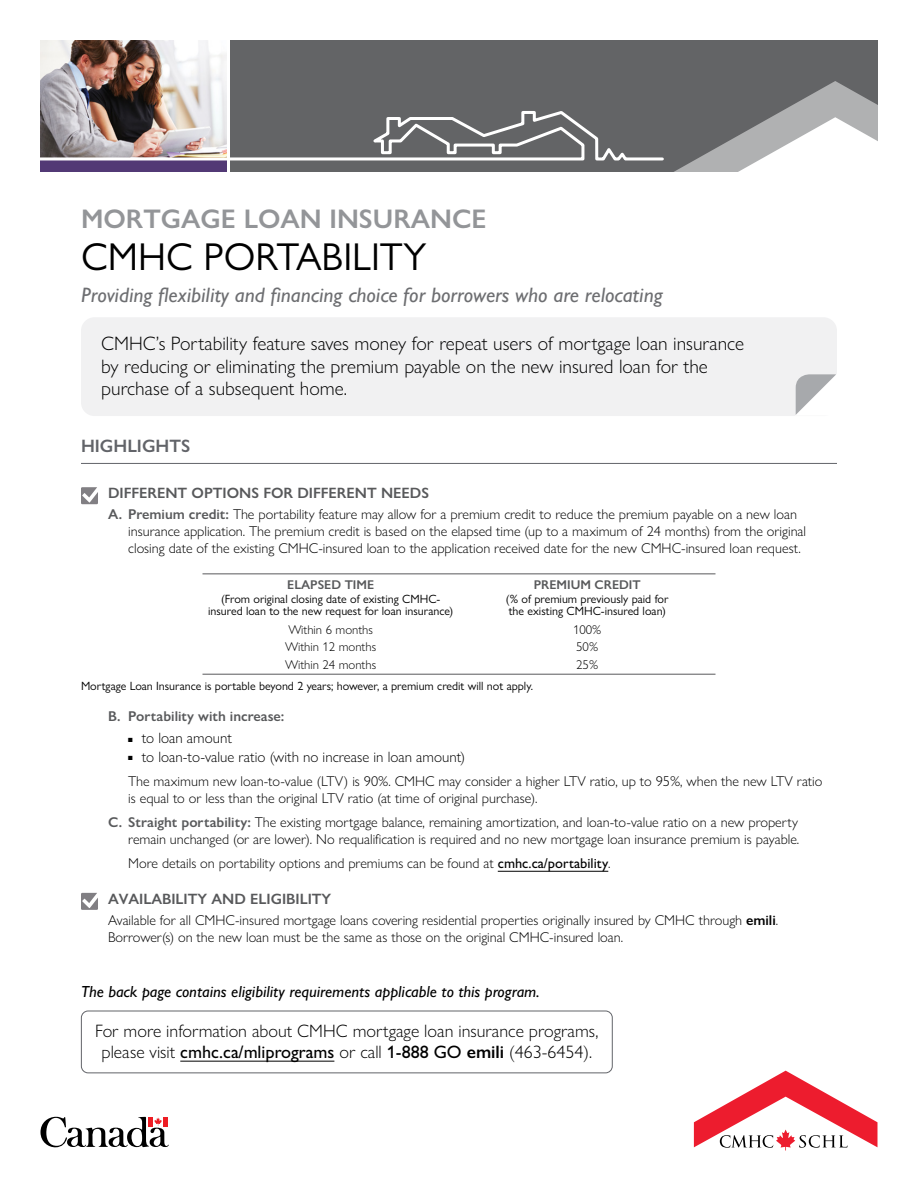
<style>
.page{position:relative;width:918px;height:1188px;background:#fff}
.page>*{position:absolute;margin:0;border:0;box-sizing:border-box;transform-origin:0 0}
.t1{font:39px "Gill Sans Nova";color:#000}
.t2{font:600 27px "Gill Sans Nova";color:#939598}
.t3{font:italic 500 21px "Gill Sans Nova";color:#6d6e71}
.P_MU_Intro{font:300 19.5px/22.5px "Gill Sans Nova";color:#000}
.P_Body-CallToAction{font:300 18px/21px "Gill Sans Nova";color:#000;text-align:center}
.H2_MU_Subhead1{font:600 18px "Gill Sans Nova";color:#626469}
.P_Body-BackPage{font:italic 500 16.2px "Gill Sans Nova";color:#000}
.t4{font:300 15px "Gill Sans Nova";color:#000}
.H3_MU_Subhead1{font:600 15px "Gill Sans Nova";color:#58595b}
.P_MU_Body{font:300 14.25px/17.2px "Gill Sans Nova";color:#000}
.t5{font:600 14.25px "Gill Sans Nova";color:#58595b}
.P_MU_Body-2{font:300 12.75px "Gill Sans Nova";color:#000}
.t6{font:600 12.75px "Gill Sans Nova";color:#58595b}
.t7{font:12px/12px "Gill Sans Nova";color:#000;text-align:center}
.s1{font-weight:600;color:#58595b}
.s2{font-weight:500}
.s3{font-weight:600}
</style>
<div class="page">
<img style="left:40px;top:40px;width:187px;height:41px">
<div style="left:230px;top:40px;width:648px;height:132px;background:#636466"></div>
<svg style="left:40px;top:81px;width:838px;height:91px"></svg>
<svg style="left:40px;top:1117px;width:129px;height:30px"></svg>
<div style="left:148px;top:1117px;width:5px;height:9px;background:#ed1d24"></div>
<div style="left:163px;top:1117px;width:5px;height:9px;background:#ed1d24"></div>
<svg style="left:694px;top:1071px;width:183px;height:79px"></svg>
<div style="left:81px;top:317px;width:756px;height:99px;background:#f1f1f2;border-radius:13px"></div>
<svg style="left:795px;top:374px;width:42px;height:41px"></svg>
<hr style="left:81px;top:463px;width:756px;height:1px;background:#626469">
<hr style="left:180px;top:1061px;width:154px;height:1px;background:#000">
<div style="left:81px;top:1011px;width:532px;height:62px;border:1px solid #626469;border-radius:7px"></div>
<svg style="left:81px;top:487px;width:17px;height:17px"></svg>
<hr style="left:498px;top:871px;width:110px;height:1px;background:#000">
<svg style="left:81px;top:893px;width:17px;height:17px"></svg>
<hr style="left:202px;top:574px;width:257px;height:1px;background:#58595b">
<hr style="left:459px;top:574px;width:257px;height:1px;background:#58595b">
<hr style="left:202px;top:674px;width:257px;height:1px;background:#58595b">
<hr style="left:459px;top:674px;width:257px;height:1px;background:#58595b">
<h1 class="t2" style="left:81px;top:202px;width:407px">MORTGAGE LOAN INSURANCE</h1>
<h1 class="t1" style="left:81px;top:233px;width:347px">CMHC PORTABILITY</h1>
<h1 class="t3" style="left:81px;top:282px;width:583px">Providing flexibility and financing choice for borrowers who are relocating</h1>
<p class="P_MU_Intro" style="left:101px;top:332px;width:644px">CMHC’s Portability feature saves money for repeat users of mortgage loan insurance by reducing or eliminating the premium payable on the new insured loan for the purchase of a subsequent home.</p>
<h2 class="H2_MU_Subhead1" style="left:81px;top:435px;width:111px">HIGHLIGHTS</h2>
<h3 class="H3_MU_Subhead1" style="left:108px;top:484px;width:323px">DIFFERENT OPTIONS FOR DIFFERENT NEEDS</h3>
<h4 class="P_MU_Body" style="left:108px;top:505px;width:691px"><span class="s1">A. Premium credit:</span> The portability feature may allow for a premium credit to reduce the premium payable on a new loan</h4>
<p class="P_MU_Body" style="left:128px;top:523px;width:679px">insurance application. The premium credit is based on the elapsed time (up to a maximum of 24 months) from the original closing date of the existing CMHC-insured loan to the application received date for the new CMHC-insured loan request.</p>
<h5 class="t6" style="left:287px;top:576px;width:89px">ELAPSED TIME</h5>
<p class="t7" style="left:208px;top:593px;width:247px">(From original closing date of existing CMHC&shy;insured loan to the new request for loan insurance)</p>
<h5 class="t6" style="left:534px;top:576px;width:108px">PREMIUM CREDIT</h5>
<p class="t7" style="left:506px;top:593px;width:164px;text-align:left">(% of premium previously paid for the existing CMHC-insured loan)</p>
<p class="P_MU_Body-2" style="left:288px;top:622px;width:86px">Within 6 months</p>
<p class="P_MU_Body-2" style="left:573px;top:622px;width:30px">100%</p>
<p class="P_MU_Body-2" style="left:285px;top:639px;width:92px">Within 12 months</p>
<p class="P_MU_Body-2" style="left:576px;top:639px;width:23px">50%</p>
<p class="P_MU_Body-2" style="left:285px;top:657px;width:92px">Within 24 months</p>
<p class="P_MU_Body-2" style="left:576px;top:657px;width:23px">25%</p>
<p class="t7" style="left:81px;top:680px;width:454px">Mortgage Loan Insurance is portable beyond 2 years; however, a premium credit will not apply.</p>
<h4 class="t5" style="left:108px;top:707px;width:178px">B. Portability with increase:</h4>
<p class="t4" style="left:128px;top:729px;width:105px">■ to loan amount</p>
<p class="t4" style="left:128px;top:748px;width:338px">■ to loan-to-value ratio (with no increase in loan amount)</p>
<p class="P_MU_Body" style="left:128px;top:772px;width:696px">The maximum new loan-to-value (LTV) is 90%. CMHC may consider a higher LTV ratio, up to 95%, when the new LTV ratio is equal to or less than the original LTV ratio (at time of original purchase).</p>
<h4 class="P_MU_Body" style="left:108px;top:813px;width:692px"><span class="s1">C. Straight portability:</span> The existing mortgage balance, remaining amortization, and loan-to-value ratio on a new property</h4>
<p class="P_MU_Body" style="left:128px;top:831px;width:673px">remain unchanged (or are lower). No requalification is required and no new mortgage loan insurance premium is payable.</p>
<p class="P_MU_Body" style="left:128px;top:855px;width:484px">More details on portability options and premiums can be found at <span class="s2">cmhc.ca/portability</span>.</p>
<h3 class="H3_MU_Subhead1" style="left:108px;top:889px;width:225px">AVAILABILITY AND ELIGIBILITY</h3>
<p class="P_MU_Body" style="left:108px;top:911px;width:672px">Available for all CMHC-insured mortgage loans covering residential properties originally insured by CMHC through <span class="s3">emili</span>.<br>Borrower(s) on the new loan must be the same as those on the original CMHC-insured loan.</p>
<p class="P_Body-BackPage" style="left:81px;top:982px;width:460px">The back page contains eligibility requirements applicable to this program.</p>
<p class="P_Body-CallToAction" style="left:95px;top:1020px;width:505px">For more information about CMHC mortgage loan insurance programs, please visit <span class="s2">cmhc.ca/mliprograms</span> or call <span class="s2">1-888 GO</span> <span class="s3">emili</span> (463-6454).</p>
</div>
